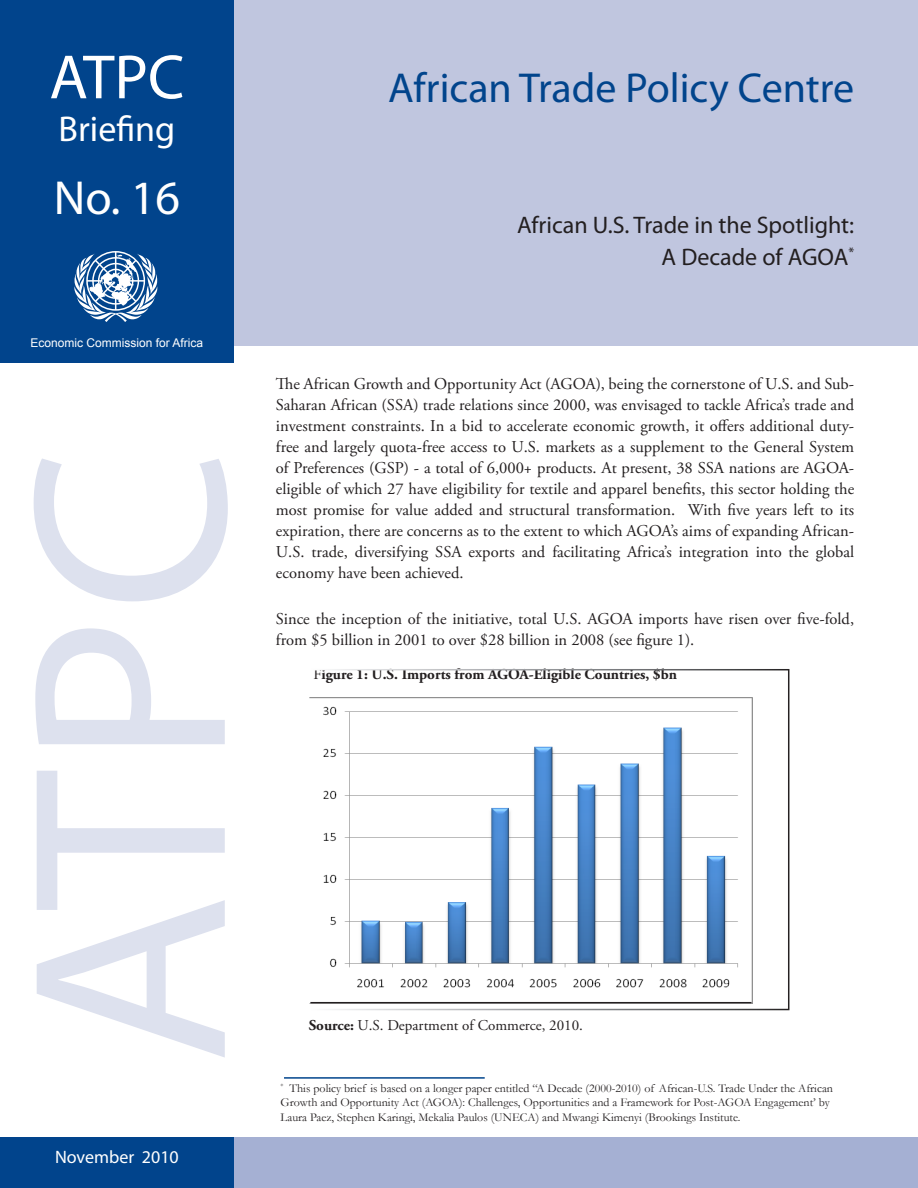
<style>
.page{position:relative;width:918px;height:1188px;background:#fff}
.page>*{position:absolute;margin:0;border:0;box-sizing:border-box;transform-origin:0 0}
.t1{font:279px "Myriad Pro";color:#dde1ee}
.trid_source{font:63px "Myriad Pro";color:#fff}
.trid_source-2{font:48px "Myriad Pro";color:#fff}
.trid_source-3{font:42px "Myriad Pro";color:#01448c}
.trid_source-4{font:36px "Myriad Pro";color:#fff}
.trid_source-5{font:24px "Myriad Pro";color:#231f20}
.TRID_bodyText{font:18px "Myriad Pro";color:#fff}
.TRID_bodyText-2{font:16.5px/21px "Adobe Garamond Pro";color:#231f20;text-align:justify}
.TRID_bodyText-3{font:700 15px "Adobe Garamond Pro";color:#231f20}
.TRID_bodyText-4{font:15px "Adobe Garamond Pro";color:#231f20}
.t2{font:12px/14.4px "Garamond";color:#231f20}
.trid_source-6{font:12px "Arial";color:#fff}
.s1{font-weight:400}
.s2{font-weight:700}
</style>
<div class="page">
<div style="left:234px;top:1137px;width:684px;height:51px;background:#a5b0d3"></div>
<div style="left:0;top:1137px;width:234px;height:51px;background:#01448c"></div>
<div style="left:234px;top:0;width:684px;height:346px;background:#c0c6df"></div>
<div style="left:0;top:0;width:234px;height:363px;background:#01448c"></div>
<svg style="left:74px;top:251px;width:83px;height:71px"></svg>
<hr style="left:284px;top:1077px;width:201px;height:2px;background:#01448c">
<img style="left:311px;top:697px;width:442px;height:306px">
<div style="left:308px;top:669px;width:481px;height:341px;border:2px solid #fff"></div>
<hr style="left:310px;top:1002px;width:442px;height:1px;background:#231f20">
<p class="trid_source" style="left:49px;top:38px;width:137px">ATPC</p>
<p class="trid_source-4" style="left:59px;top:107px;width:118px">Briefing</p>
<p class="trid_source-2" style="left:54px;top:168px;width:128px">No. 16</p>
<p class="trid_source-6" style="left:31px;top:334px;width:174px">Economic Commission for Africa</p>
<p class="t1" style="left:-41px;top:1064px;width:616px;rotate:-90deg">ATPC</p>
<p class="TRID_bodyText" style="left:55px;top:1146px;width:125px">November 2010</p>
<p class="trid_source-3" style="left:388px;top:62px;width:468px">African Trade Policy Centre</p>
<p class="trid_source-5" style="left:517px;top:211px;width:339px">African U.S. Trade in the Spotlight:</p>
<p class="trid_source-5" style="left:662px;top:242px;width:194px">A Decade of AGOA<sup>*</sup></p>
<p class="TRID_bodyText-2" style="left:276px;top:374px;width:580px">The African Growth and Opportunity Act (AGOA), being the cornerstone of U.S. and Sub-Saharan African (SSA) trade relations since 2000, was envisaged to tackle Africa’s trade and investment constraints. In a bid to accelerate economic growth, it offers additional duty&shy;free and largely quota-free access to U.S. markets as a supplement to the General System of Preferences (GSP) - a total of 6,000+ products. At present, 38 SSA nations are AGOA&shy;eligible of which 27 have eligibility for textile and apparel benefits, this sector holding the most promise for value added and structural transformation. With five years left to its expiration, there are concerns as to the extent to which AGOA’s aims of expanding African-U.S. trade, diversifying SSA exports and facilitating Africa’s integration into the global economy have been achieved.</p>
<p class="TRID_bodyText-2" style="left:276px;top:609px;width:580px">Since the inception of the initiative, total U.S. AGOA imports have risen over five-fold, from $5 billion in 2001 to over $28 billion in 2008 (see figure 1).</p>
<p class="TRID_bodyText-3" style="left:313px;top:665px;width:365px"><span class="s1">F</span>igure 1: U.S. Imports from AGOA-Eligible Countries, $bn</p>
<p class="TRID_bodyText-4" style="left:309px;top:1017px;width:276px"><span class="s2">Source:</span> U.S. Department of Commerce, 2010.</p>
<p class="t2" style="left:281px;top:1081px;width:554px"><sup>*</sup> This policy brief is based on a longer paper entitled “A Decade (2000-2010) of African-U.S. Trade Under the African<br>Growth and Opportunity Act (AGOA): Challenges, Opportunities and a Framework for Post-AGOA Engagement’ by<br>Laura Paez, Stephen Karingi, Mekalia Paulos (UNECA) and Mwangi Kimenyi (Brookings Institute.</p>
</div>
